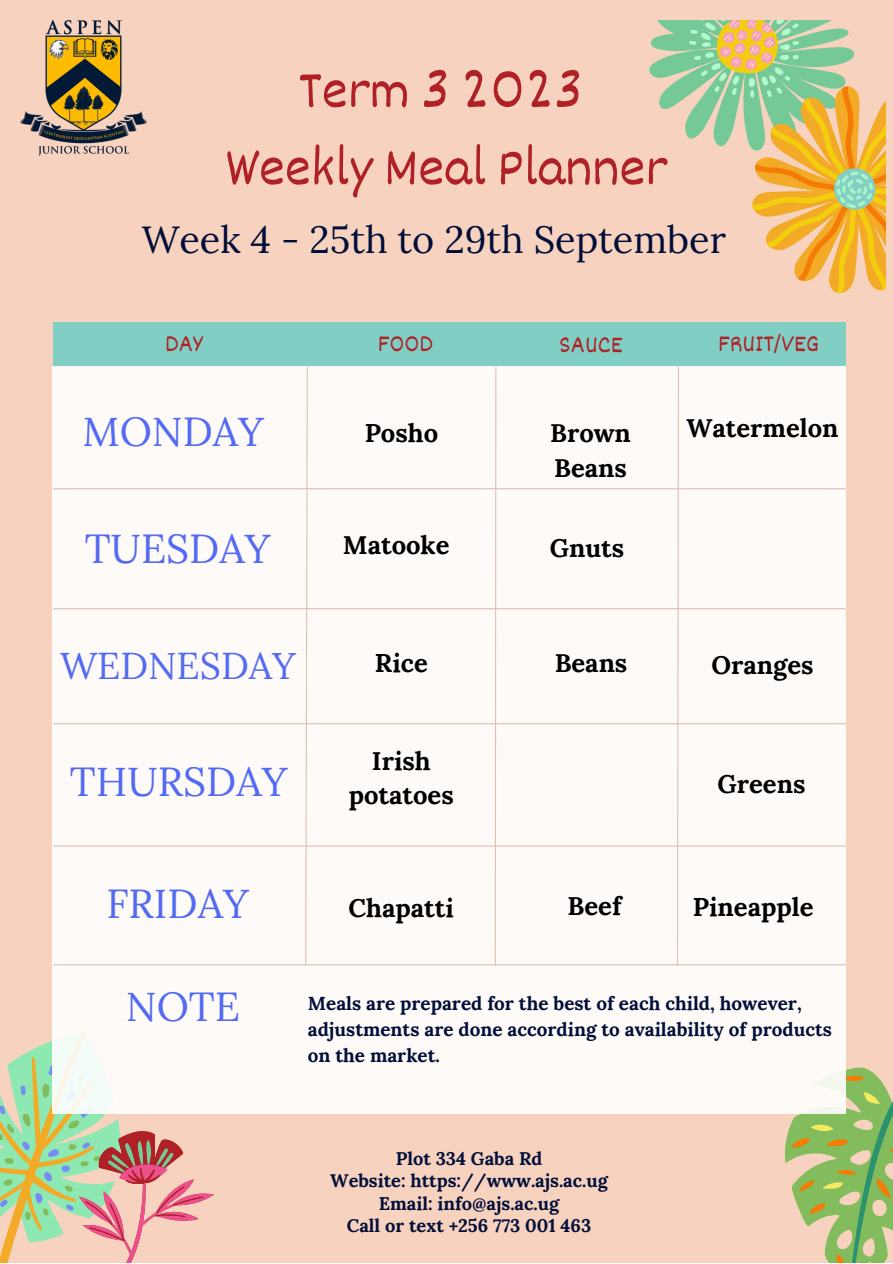
<style>
.page{position:relative;width:893px;height:1264px;background:#fff}
.page>*{position:absolute;margin:0;border:0;box-sizing:border-box;transform-origin:0 0}
.t1{font:55.35px "Dekko";color:#af2127}
.t2{font:40.5px "Lora";color:#536af2}
.t3{font:37.8px "Lora";color:#000e39}
.t4{font:37.35px "Lora";color:#536af2}
.t5{font:700 25.65px "Lora";color:#000}
.t6{font:700 25.5px/34.8px "Lora";color:#000;text-align:center}
.t7{font:24.75px "Dekko";color:#af2127}
.t8{font:700 18.9px/26.1px "Lora";color:#000e39}
.t9{font:700 18.3px "Lora";color:#000e39}
</style>
<div class="page">
<div style="left:0;top:0;width:892px;height:1262px;background:#f7d3bf"></div>
<svg style="left:0;top:1041px;width:214px;height:221px"></svg>
<div style="left:53px;top:322px;width:792px;height:44px;background:#81cfc4"></div>
<svg style="left:783px;top:1046px;width:109px;height:216px"></svg>
<div style="left:52px;top:366px;width:793px;height:747px;background:#fefaf8"></div>
<svg style="left:304px;top:366px;width:4px;height:600px"></svg>
<svg style="left:676px;top:366px;width:3px;height:600px"></svg>
<hr style="left:53px;top:488px;width:792px;height:1px;background:#dcc1b5">
<hr style="left:53px;top:608px;width:792px;height:1px;background:#dcc1b5">
<hr style="left:53px;top:723px;width:792px;height:1px;background:#dcc1b5">
<hr style="left:53px;top:845px;width:792px;height:1px;background:#dcc1b5">
<hr style="left:53px;top:964px;width:792px;height:1px;background:#dcc1b5">
<svg style="left:494px;top:366px;width:3px;height:600px"></svg>
<svg style="left:649px;top:20px;width:236px;height:274px"></svg>
<hr style="left:0;top:400px;width:1px;height:837px;background:#dcc1b5">
<img style="left:20px;top:20px;width:126px;height:135px">
<p class="t1" style="left:298px;top:55px;width:286px">Term 3 2023</p>
<p class="t1" style="left:225px;top:133px;width:443px">Weekly Meal Planner</p>
<p class="t3" style="left:142px;top:215px;width:585px">Week 4 - 25th to 29th September</p>
<p class="t7" style="left:165px;top:328px;width:39px">DAY</p>
<p class="t7" style="left:378px;top:328px;width:57px">FOOD</p>
<p class="t7" style="left:559px;top:329px;width:65px">SAUCE</p>
<p class="t7" style="left:718px;top:328px;width:102px">FRUIT/VEG</p>
<p class="t2" style="left:83px;top:405px;width:183px">MONDAY</p>
<p class="t2" style="left:85px;top:522px;width:187px">TUESDAY</p>
<p class="t4" style="left:60px;top:642px;width:237px">WEDNESDAY</p>
<p class="t2" style="left:70px;top:754px;width:219px">THURSDAY</p>
<p class="t2" style="left:106px;top:877px;width:144px">FRIDAY</p>
<p class="t6" style="left:364px;top:415px;width:75px">Posho</p>
<p class="t6" style="left:550px;top:415px;width:82px">Brown</p>
<p class="t6" style="left:686px;top:410px;width:153px">Watermelon</p>
<p class="t6" style="left:554px;top:450px;width:74px">Beans</p>
<p class="t6" style="left:343px;top:527px;width:108px">Matooke</p>
<p class="t6" style="left:550px;top:530px;width:76px">Gnuts</p>
<p class="t6" style="left:375px;top:645px;width:54px">Rice</p>
<p class="t6" style="left:349px;top:743px;width:106px">Irish potatoes</p>
<p class="t6" style="left:554px;top:645px;width:74px">Beans</p>
<p class="t5" style="left:348px;top:891px;width:107px">Chapatti</p>
<p class="t5" style="left:567px;top:889px;width:55px">Beef</p>
<p class="t6" style="left:711px;top:647px;width:103px">Oranges</p>
<p class="t5" style="left:717px;top:767px;width:89px">Greens</p>
<p class="t5" style="left:692px;top:890px;width:122px">Pineapple</p>
<p class="t2" style="left:126px;top:980px;width:116px">NOTE</p>
<p class="t8" style="left:308px;top:989px;width:525px">Meals are prepared for the best of each child, however, adjustments are done according to availability of products on the market.</p>
<p class="t9" style="left:395px;top:1146px;width:148px">Plot 334 Gaba Rd</p>
<p class="t9" style="left:330px;top:1168px;width:279px">Website: https://www.ajs.ac.ug</p>
<p class="t9" style="left:379px;top:1191px;width:182px">Email: info@ajs.ac.ug</p>
<p class="t9" style="left:347px;top:1213px;width:246px">Call or text +256 773 001 463</p>
</div>
